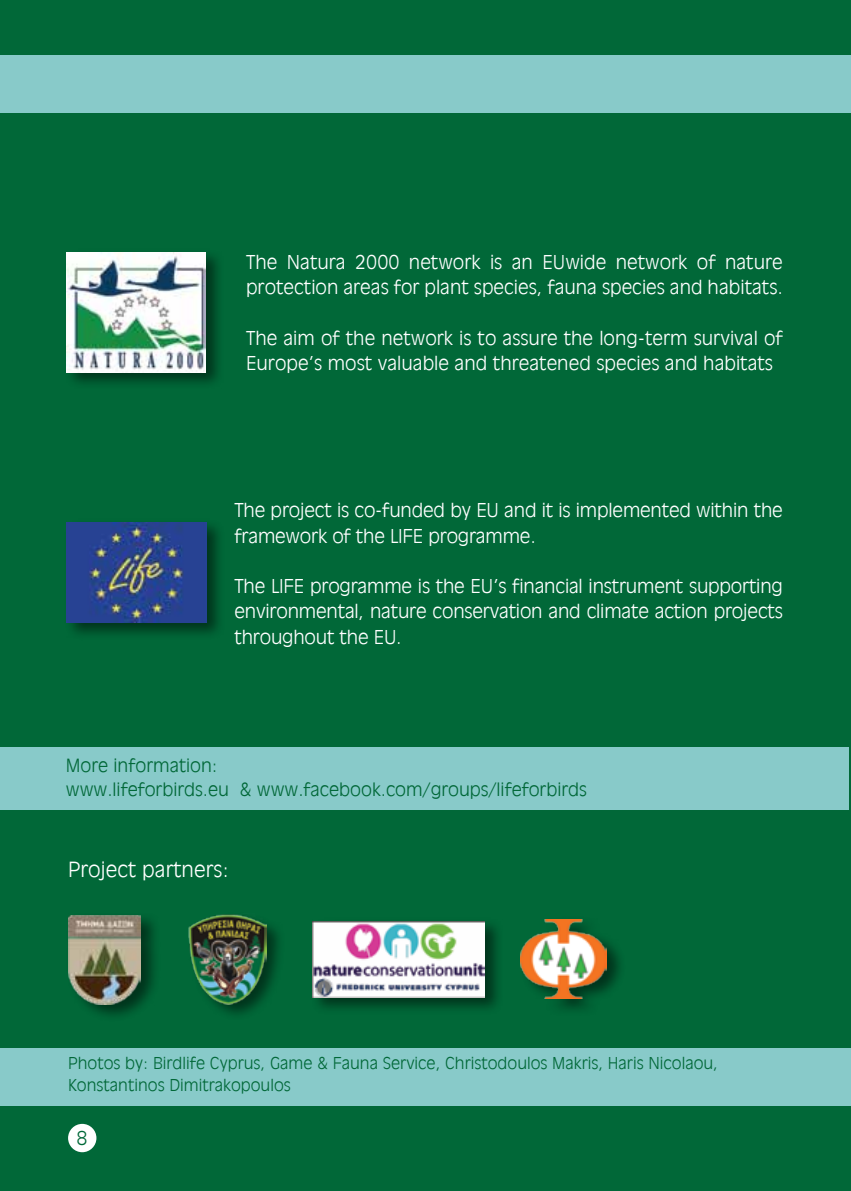
<style>
.page{position:relative;width:851px;height:1191px;background:#fff}
.page>*{position:absolute;margin:0;border:0;box-sizing:border-box;transform-origin:0 0}
.t1{font:300 23px "Mg Antique";color:#fff}
.t2{font:300 21px/25.2px "Mg Antique";color:#fff}
.t3{font:300 21px "Mg Antique";color:#016838}
.t4{font:300 20px/24px "Mg Antique";color:#016838}
.t5{font:300 18px/21.6px "Mg Antique";color:#016838}
</style>
<div class="page">
<div style="left:0;top:0;width:850px;height:1191px;background:#016838"></div>
<div style="left:68px;top:1123px;width:28px;height:29px;background:#fff;border-radius:50%"></div>
<div style="left:0;top:746px;width:848px;height:63px;background:#88cac9"></div>
<div style="left:64px;top:518px;width:162px;height:122px;background:#000;opacity:.5"></div>
<img style="left:67px;top:522px;width:139px;height:101px">
<div style="left:64px;top:248px;width:161px;height:142px;background:#000;opacity:.5"></div>
<img style="left:67px;top:252px;width:138px;height:120px">
<div style="left:0;top:1047px;width:850px;height:58px;background:#88cac9"></div>
<div style="left:519px;top:915px;width:107px;height:101px;background:#000;opacity:.5"></div>
<img style="left:520px;top:919px;width:87px;height:79px">
<div style="left:66px;top:912px;width:94px;height:110px;background:#000;opacity:.5"></div>
<img style="left:68px;top:915px;width:73px;height:89px">
<div style="left:188px;top:911px;width:97px;height:110px;background:#000;opacity:.5"></div>
<img style="left:189px;top:913px;width:77px;height:91px">
<div style="left:310px;top:917px;width:194px;height:98px;background:#000;opacity:.5"></div>
<img style="left:312px;top:921px;width:172px;height:76px">
<div style="left:0;top:55px;width:850px;height:57px;background:#88cac9"></div>
<p class="t2" style="left:246px;top:250px;width:538px">The Natura 2000 network is an EUwide network of nature protection areas for plant species, fauna species and habitats.</p>
<p class="t2" style="left:246px;top:325px;width:538px">The aim of the network is to assure the long-term survival of<br>Europe’s most valuable and threatened species and habitats</p>
<p class="t2" style="left:234px;top:498px;width:549px">The project is co-funded by EU and it is implemented within the framework of the LIFE programme.</p>
<p class="t2" style="left:234px;top:573px;width:550px;text-align:justify">The LIFE programme is the EU’s financial instrument supporting environmental, nature conservation and climate action projects throughout the EU.</p>
<p class="t4" style="left:66px;top:753px;width:522px">More information:<br>www.lifeforbirds.eu &amp; www.facebook.com/groups/lifeforbirds</p>
<p class="t1" style="left:68px;top:856px;width:162px">Project partners:</p>
<p class="t5" style="left:68px;top:1052px;width:651px">Photos by: Birdlife Cyprus, Game &amp; Fauna Service, Christodoulos Makris, Haris Nicolaou,<br>Konstantinos Dimitrakopoulos</p>
<p class="t3" style="left:77px;top:1126px;width:13px">8</p>
</div>
